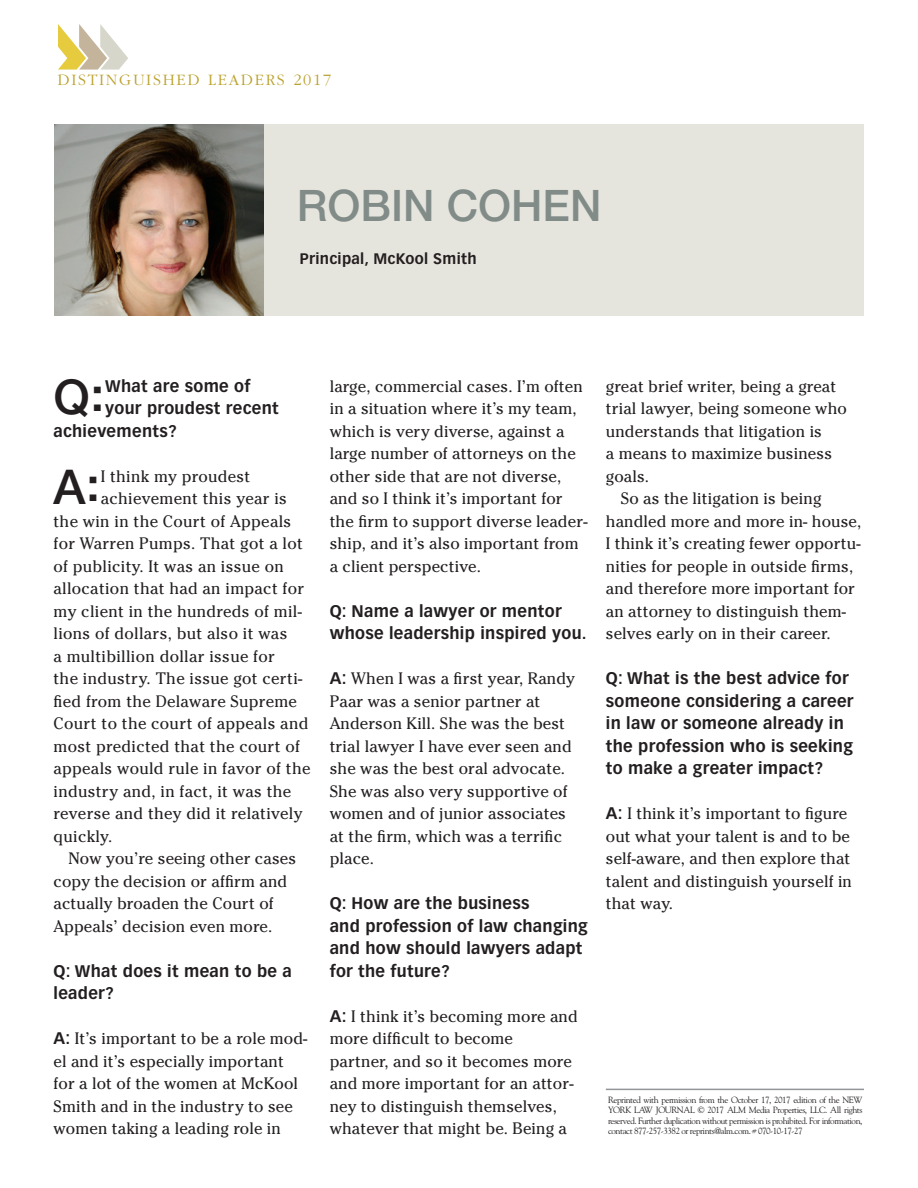
<style>
.page{position:relative;width:918px;height:1188px;background:#fff}
.page>*{position:absolute;margin:0;border:0;box-sizing:border-box;transform-origin:0 0}
.t1{font:500 48px "Helvetica Neue LT Std";color:#231f20}
.t2{font:500 43.5px "Helvetica Neue LT Std";color:#818c89}
.t3{font:16.5px/22.5px "Cheltenham Std";letter-spacing:.01em;color:#231f20}
.t4{font:700 16.5px/22.5px "Vectora LT Std";letter-spacing:.02em;color:#231f20}
.t5{font:300 16.5px "ITC Garamond Std";letter-spacing:.1em;color:#bba22f}
.t6{font:700 15px "Vectora LT Std";letter-spacing:.02em;color:#231f20}
.t7{font:9px/10.5px "Goudy Std";letter-spacing:-.05em;color:#231f20;text-align:justify}
.s1{font-family:"Vectora LT Std";font-weight:700}
</style>
<div class="page">
<div style="left:253px;top:124px;width:611px;height:192px;background:#e6e5dd"></div>
<svg style="left:58px;top:24px;width:70px;height:46px"></svg>
<hr style="left:606px;top:1089px;width:258px;height:1px;background:#939598">
<img style="left:54px;top:124px;width:210px;height:192px">
<p class="t5" style="left:57px;top:71px;width:275px">DISTINGUISHED LEADERS 2017</p>
<h2 class="t2" style="left:297px;top:180px;width:306px">ROBIN COHEN</h2>
<p class="t6" style="left:300px;top:250px;width:178px">Principal, McKool Smith</p>
<h1 class="t1" style="left:54px;top:367px;width:52px">Q:</h1>
<p class="t4" style="left:105px;top:374px;width:147px">What are some of</p>
<p class="t4" style="left:105px;top:397px;width:175px">your proudest recent</p>
<p class="t4" style="left:54px;top:419px;width:125px">achievements?</p>
<h1 class="t1" style="left:54px;top:457px;width:48px">A:</h1>
<p class="t3" style="left:101px;top:465px;width:151px">I think my proudest</p>
<p class="t3" style="left:101px;top:487px;width:188px">achievement this year is</p>
<p class="t3" style="left:54px;top:510px;width:239px">the win in the Court of Appeals</p>
<p class="t3" style="left:54px;top:532px;width:251px">for Warren Pumps. That got a lot</p>
<p class="t3" style="left:54px;top:555px;width:232px">of publicity. It was an issue on</p>
<p class="t3" style="left:54px;top:577px;width:252px">allocation that had an impact for</p>
<p class="t3" style="left:54px;top:600px;width:250px">my client in the hundreds of mil-</p>
<p class="t3" style="left:54px;top:622px;width:235px">lions of dollars, but also it was</p>
<p class="t3" style="left:54px;top:645px;width:223px">a multibillion dollar issue for</p>
<p class="t3" style="left:54px;top:667px;width:250px">the industry. The issue got certi-</p>
<p class="t3" style="left:54px;top:690px;width:245px">fied from the Delaware Supreme</p>
<p class="t3" style="left:54px;top:712px;width:256px">Court to the court of appeals and</p>
<p class="t3" style="left:54px;top:735px;width:248px">most predicted that the court of</p>
<p class="t3" style="left:54px;top:757px;width:258px">appeals would rule in favor of the</p>
<p class="t3" style="left:54px;top:780px;width:239px">industry and, in fact, it was the</p>
<p class="t3" style="left:54px;top:802px;width:251px">reverse and they did it relatively</p>
<p class="t3" style="left:54px;top:825px;width:60px">quickly.</p>
<p class="t3" style="left:69px;top:847px;width:229px">Now you’re seeing other cases</p>
<p class="t3" style="left:54px;top:870px;width:235px">copy the decision or affirm and</p>
<p class="t3" style="left:54px;top:892px;width:222px">actually broaden the Court of</p>
<p class="t3" style="left:54px;top:915px;width:220px">Appeals’ decision even more.</p>
<p class="t4" style="left:54px;top:959px;width:240px">Q: What does it mean to be a leader?</p>
<p class="t3" style="left:54px;top:1027px;width:255px"><span class="s1">A:</span> It’s important to be a role mod&shy;el and it’s especially important for a lot of the women at McKool<br>Smith and in the industry to see women taking a leading role in</p>
<p class="t3" style="left:330px;top:375px;width:259px">large, commercial cases. I’m often in a situation where it’s my team, which is very diverse, against a large number of attorneys on the other side that are not diverse, and so I think it’s important for the firm to support diverse leader&shy;ship, and it’s also important from a client perspective.</p>
<p class="t4" style="left:330px;top:600px;width:259px">Q: Name a lawyer or mentor whose leadership inspired you.</p>
<p class="t3" style="left:330px;top:667px;width:247px"><span class="s1">A:</span> When I was a first year, Randy<br>Paar was a senior partner at<br>Anderson Kill. She was the best trial lawyer I have ever seen and she was the best oral advocate.<br>She was also very supportive of women and of junior associates at the firm, which was a terrific place.</p>
<p class="t4" style="left:330px;top:892px;width:260px">Q: How are the business<br>and profession of law changing and how should lawyers adapt for the future?</p>
<p class="t3" style="left:330px;top:1005px;width:250px"><span class="s1">A:</span> I think it’s becoming more and more difficult to become<br>partner, and so it becomes more and more important for an attor&shy;ney to distinguish themselves, whatever that might be. Being a</p>
<p class="t3" style="left:606px;top:375px;width:232px">great brief writer, being a great</p>
<p class="t3" style="left:606px;top:397px;width:243px">trial lawyer, being someone who</p>
<p class="t3" style="left:606px;top:420px;width:218px">understands that litigation is</p>
<p class="t3" style="left:606px;top:442px;width:228px">a means to maximize business</p>
<p class="t3" style="left:606px;top:465px;width:45px">goals.</p>
<p class="t3" style="left:621px;top:487px;width:202px">So as the litigation is being</p>
<p class="t3" style="left:606px;top:510px;width:257px">handled more and more in- house,</p>
<p class="t3" style="left:606px;top:532px;width:256px">I think it’s creating fewer opportu-</p>
<p class="t3" style="left:606px;top:555px;width:249px">nities for people in outside firms,</p>
<p class="t3" style="left:606px;top:577px;width:251px">and therefore more important for</p>
<p class="t3" style="left:606px;top:600px;width:242px">an attorney to distinguish them-</p>
<p class="t3" style="left:606px;top:622px;width:226px">selves early on in their career.</p>
<p class="t4" style="left:606px;top:667px;width:249px">Q: What is the best advice for someone considering a career in law or someone already in the profession who is seeking to make a greater impact?</p>
<p class="t3" style="left:606px;top:802px;width:248px"><span class="s1">A:</span> I think it’s important to figure out what your talent is and to be self-aware, and then explore that talent and distinguish yourself in that way.</p>
<p class="t7" style="left:608px;top:1094px;width:256px">Reprinted with permission from the October 17, 2017 edition of the NEW YORK LAW JOURNAL © 2017 ALM Media Properties, LLC. All rights reserved. Further duplication without permission is prohibited. For information, contact 877-257-3382 or reprints@alm.com. # 070-10-17-27</p>
</div>
